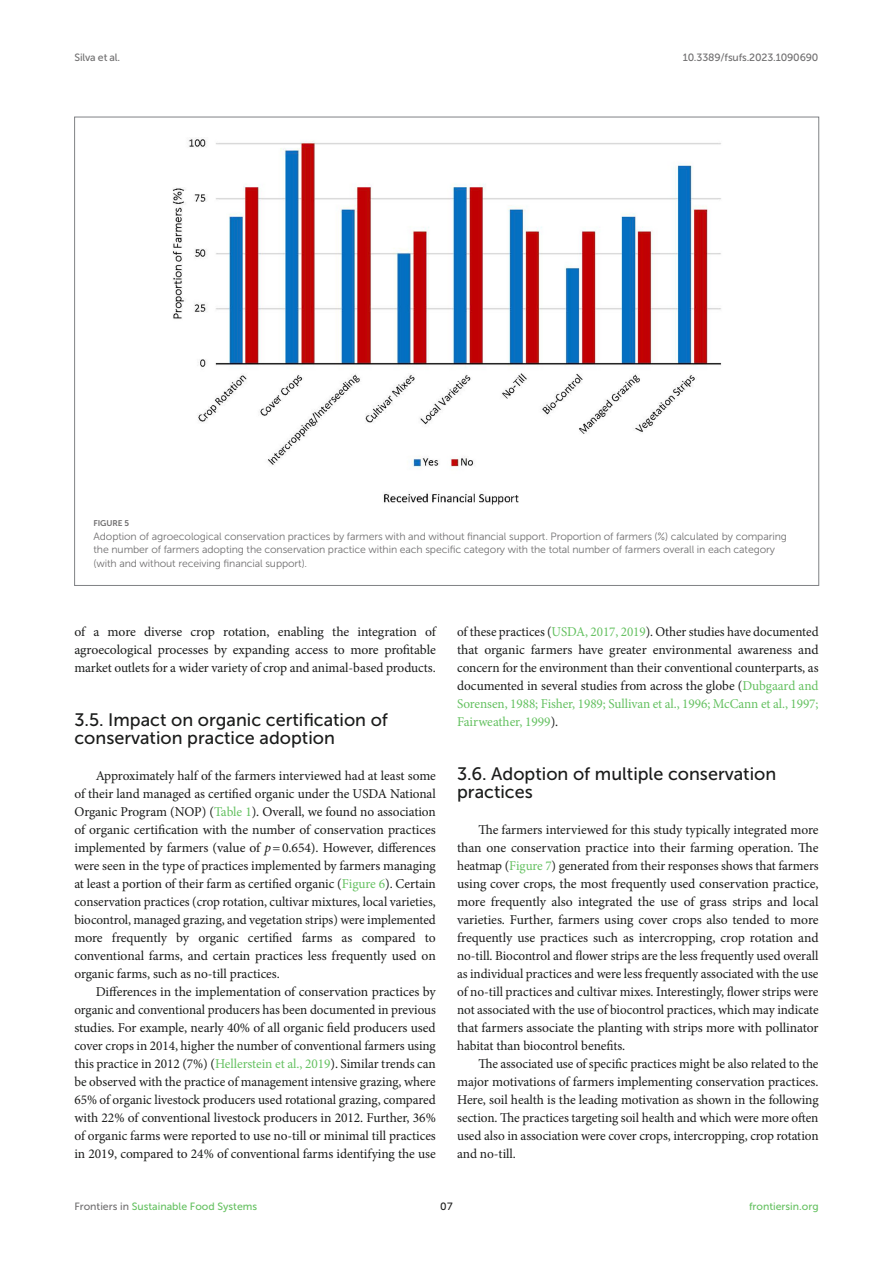
<style>
.page{position:relative;width:893px;height:1263px;background:#fff}
.page>*{position:absolute;margin:0;border:0;box-sizing:border-box;transform-origin:0 0}
.HEAD_2{font:18px/18px "Museo Sans 500";color:#1b1c1b}
.TEXT_FLUSH{font:13.5px/18px "Minion Pro";letter-spacing:-.005em;color:#1b1c1b;text-align:justify}
.TEXT{font:13.5px/18px "Minion Pro";letter-spacing:-.005em;color:#1b1c1b;text-align:justify}
.FIG_LEG{font:10.5px/13.5px "Museo Sans 300";letter-spacing:-.01em;color:#706f70}
.t1{font:10.5px "Museo Sans 500";color:#65c161}
.t2{font:10.5px "Museo Sans 500";letter-spacing:-.015em;color:#706f70}
.t3{font:10.5px "Museo Sans 500";color:#1b1c1b}
.FIG_HD{font:8.25px "Museo Sans 700";letter-spacing:-.01em;color:#706f70}
.s1{color:#65c161}
.s2{font-style:italic}
.s3{color:#706f70}
</style>
<div class="page">
<img style="left:172px;top:138px;width:550px;height:367px">
<p class="t2" style="left:74px;top:51px;width:47px">Silva et al.</p>
<p class="t2" style="left:683px;top:51px;width:137px">10.3389/fsufs.2023.1090690</p>
<p class="FIG_HD" style="left:94px;top:519px;width:37px">FIGURE 5</p>
<p class="FIG_LEG" style="left:94px;top:529px;width:695px">Adoption of agroecological conservation practices by farmers with and without financial support. Proportion of farmers (%) calculated by comparing the number of farmers adopting the conservation practice within each specific category with the total number of farmers overall in each category (with and without receiving financial support).</p>
<p class="TEXT" style="left:74px;top:623px;width:363px">of a more diverse crop rotation, enabling the integration of agroecological processes by expanding access to more profitable market outlets for a wider variety of crop and animal-based products.</p>
<p class="HEAD_2" style="left:74px;top:711px;width:315px">3.5. Impact on organic certification of conservation practice adoption</p>
<p class="TEXT_FLUSH" style="left:74px;top:767px;width:363px;text-indent:21px">Approximately half of the farmers interviewed had at least some of their land managed as certified organic under the USDA National Organic Program (NOP) (<span class="s1">Table 1</span>). Overall, we found no association of organic certification with the number of conservation practices implemented by farmers (value of <span class="s2">p</span>=0.654). However, differences were seen in the type of practices implemented by farmers managing at least a portion of their farm as certified organic (<span class="s1">Figure 6</span>). Certain conservation practices (crop rotation, cultivar mixtures, local varieties, biocontrol, managed grazing, and vegetation strips) were implemented more frequently by organic certified farms as compared to conventional farms, and certain practices less frequently used on organic farms, such as no-till practices.</p>
<p class="TEXT" style="left:74px;top:983px;width:363px;text-indent:21px">Differences in the implementation of conservation practices by organic and conventional producers has been documented in previous studies. For example, nearly 40% of all organic field producers used cover crops in 2014, higher the number of conventional farmers using this practice in 2012 (7%) (<span class="s1">Hellerstein et al., 2019</span>). Similar trends can be observed with the practice of management intensive grazing, where 65% of organic livestock producers used rotational grazing, compared with 22% of conventional livestock producers in 2012. Further, 36% of organic farms were reported to use no-till or minimal till practices in 2019, compared to 24% of conventional farms identifying the use</p>
<p class="TEXT" style="left:457px;top:623px;width:363px">of these practices (<span class="s1">USDA, 2017, 2019</span>). Other studies have documented that organic farmers have greater environmental awareness and concern for the environment than their conventional counterparts, as documented in several studies from across the globe (<span class="s1">Dubgaard and Sorensen, 1988; Fisher, 1989; Sullivan et al., 1996; McCann et al., 1997; Fairweather, 1999</span>).</p>
<p class="HEAD_2" style="left:457px;top:765px;width:321px">3.6. Adoption of multiple conservation practices</p>
<p class="TEXT_FLUSH" style="left:457px;top:821px;width:363px;text-indent:21px">The farmers interviewed for this study typically integrated more than one conservation practice into their farming operation. The heatmap (<span class="s1">Figure 7</span>) generated from their responses shows that farmers using cover crops, the most frequently used conservation practice, more frequently also integrated the use of grass strips and local varieties. Further, farmers using cover crops also tended to more frequently use practices such as intercropping, crop rotation and no-till. Biocontrol and flower strips are the less frequently used overall as individual practices and were less frequently associated with the use of no-till practices and cultivar mixes. Interestingly, flower strips were not associated with the use of biocontrol practices, which may indicate that farmers associate the planting with strips more with pollinator habitat than biocontrol benefits.</p>
<p class="TEXT" style="left:457px;top:1055px;width:363px;text-indent:21px">The associated use of specific practices might be also related to the major motivations of farmers implementing conservation practices.<br>Here, soil health is the leading motivation as shown in the following section. The practices targeting soil health and which were more often used also in association were cover crops, intercropping, crop rotation and no-till.</p>
<p class="t1" style="left:74px;top:1200px;width:184px"><span class="s3">Frontiers in</span> Sustainable Food Systems</p>
<p class="t3" style="left:440px;top:1200px;width:14px">07</p>
<p class="t1" style="left:749px;top:1200px;width:71px">frontiersin.org</p>
</div>
